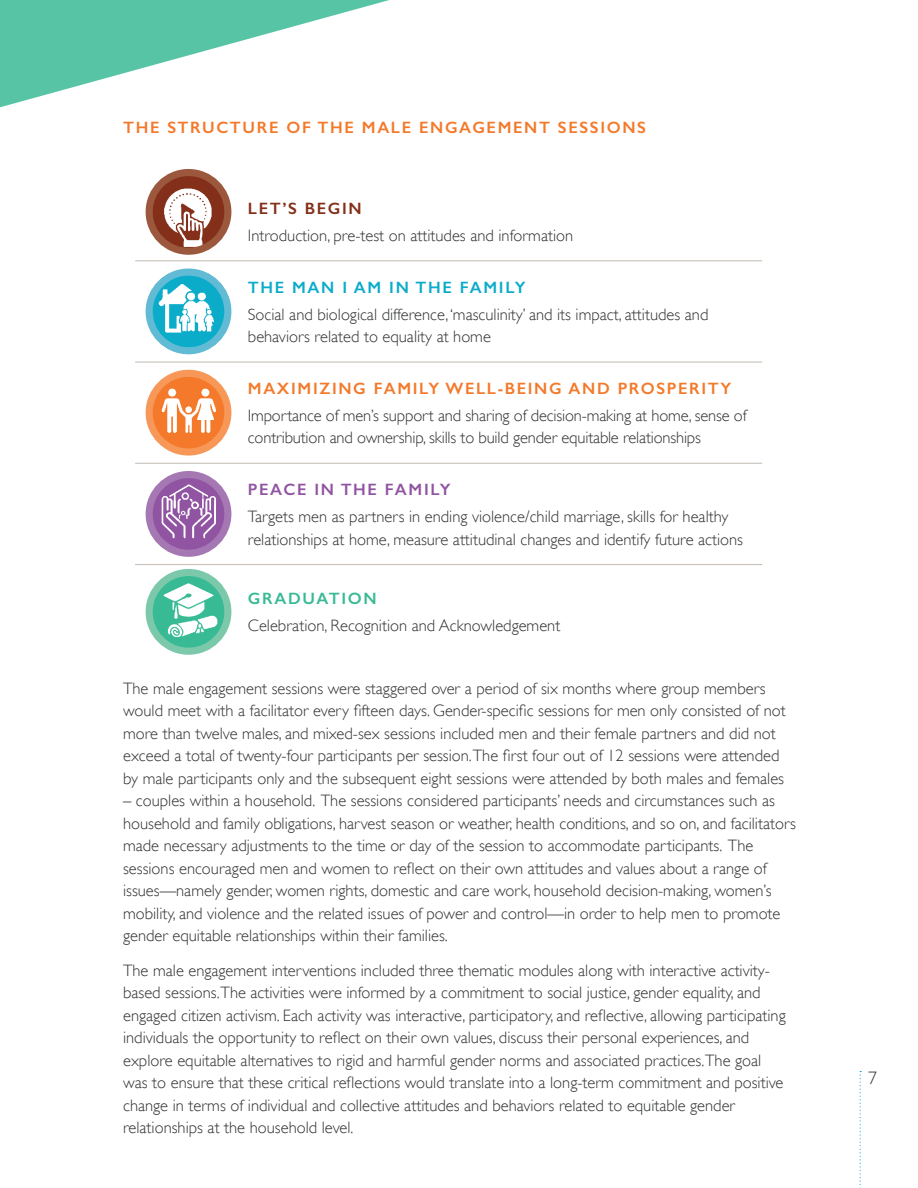
<style>
.page{position:relative;width:918px;height:1188px;background:#fff}
.page>*{position:absolute;margin:0;border:0;box-sizing:border-box;transform-origin:0 0}
.t1{font:300 18px "Gill Sans";color:#313232}
.t2{font:300 16.5px/22.5px "Gill Sans";color:#313232}
.t3{font:600 16.5px "Gill Sans";letter-spacing:.1em;color:#f4792a}
.t4{font:600 16.5px "Gill Sans";letter-spacing:.1em;color:#0babca}
.t5{font:600 16.5px "Gill Sans";letter-spacing:.1em;color:#9054a2}
.t6{font:600 16.5px "Gill Sans";letter-spacing:.1em;color:#832f19}
.t7{font:600 16.5px "Gill Sans";letter-spacing:.1em;color:#38ba94}
</style>
<div class="page">
<hr style="left:242px;top:260px;width:520px;height:1px;background:#c8c2ba">
<hr style="left:242px;top:361px;width:520px;height:2px;background:#c8c2ba">
<hr style="left:135px;top:463px;width:107px;height:1px;background:#c8c2ba">
<hr style="left:242px;top:463px;width:520px;height:1px;background:#c8c2ba">
<hr style="left:135px;top:564px;width:107px;height:1px;background:#c8c2ba">
<hr style="left:242px;top:564px;width:520px;height:1px;background:#c8c2ba">
<svg style="left:149px;top:373px;width:79px;height:79px"></svg>
<img style="left:156px;top:373px;width:65px;height:79px">
<div style="left:146px;top:370px;width:85px;height:86px;border:7px solid #f79858;border-radius:50%"></div>
<svg style="left:149px;top:475px;width:79px;height:78px"></svg>
<img style="left:156px;top:475px;width:65px;height:78px">
<div style="left:146px;top:471px;width:85px;height:86px;border:7px solid #a578b4;border-radius:50%"></div>
<svg style="left:149px;top:573px;width:79px;height:78px"></svg>
<img style="left:155px;top:573px;width:65px;height:78px">
<div style="left:146px;top:569px;width:85px;height:86px;border:7px solid #7bc8ab;border-radius:50%"></div>
<svg style="left:0;top:0;width:438px;height:363px"></svg>
<svg style="left:860px;top:1071px;width:1px;height:117px"></svg>
<h3 class="t3" style="left:123px;top:118px;width:524px">THE STRUCTURE OF THE MALE ENGAGEMENT SESSIONS</h3>
<h3 class="t6" style="left:248px;top:198px;width:115px">LET’S BEGIN</h3>
<p class="t2" style="left:248px;top:224px;width:327px">Introduction, pre-test on attitudes and information</p>
<h3 class="t4" style="left:248px;top:277px;width:279px">THE MAN I AM IN THE FAMILY</h3>
<p class="t2" style="left:248px;top:303px;width:462px">Social and biological difference, ‘masculinity’ and its impact, attitudes and behaviors related to equality at home</p>
<h3 class="t3" style="left:248px;top:378px;width:485px">MAXIMIZING FAMILY WELL-BEING AND PROSPERITY</h3>
<p class="t2" style="left:248px;top:404px;width:500px">Importance of men’s support and sharing of decision-making at home, sense of contribution and ownership, skills to build gender equitable relationships</p>
<h3 class="t5" style="left:248px;top:480px;width:204px">PEACE IN THE FAMILY</h3>
<p class="t2" style="left:248px;top:505px;width:497px">Targets men as partners in ending violence/child marriage, skills for healthy relationships at home, measure attitudinal changes and identify future actions</p>
<h3 class="t7" style="left:248px;top:589px;width:130px">GRADUATION</h3>
<p class="t2" style="left:248px;top:615px;width:314px">Celebration, Recognition and Acknowledgement</p>
<p class="t2" style="left:123px;top:677px;width:664px">The male engagement sessions were staggered over a period of six months where group members would meet with a facilitator every fifteen days. Gender-specific sessions for men only consisted of not more than twelve males, and mixed-sex sessions included men and their female partners and did not exceed a total of twenty-four participants per session.The first four out of 12 sessions were attended by male participants only and the subsequent eight sessions were attended by both males and females</p>
<p class="t2" style="left:123px;top:789px;width:674px">– couples within a household. The sessions considered participants’ needs and circumstances such as household and family obligations, harvest season or weather, health conditions, and so on, and facilitators made necessary adjustments to the time or day of the session to accommodate participants. The sessions encouraged men and women to reflect on their own attitudes and values about a range of issues—namely gender, women rights, domestic and care work, household decision-making, women’s mobility, and violence and the related issues of power and control—in order to help men to promote gender equitable relationships within their families.</p>
<p class="t2" style="left:123px;top:959px;width:664px">The male engagement interventions included three thematic modules along with interactive activity&shy;based sessions.The activities were informed by a commitment to social justice, gender equality, and engaged citizen activism. Each activity was interactive, participatory, and reflective, allowing participating individuals the opportunity to reflect on their own values, discuss their personal experiences, and explore equitable alternatives to rigid and harmful gender norms and associated practices.The goal was to ensure that these critical reflections would translate into a long-term commitment and positive change in terms of individual and collective attitudes and behaviors related to equitable gender relationships at the household level.</p>
<p class="t1" style="left:868px;top:1067px;width:10px">7</p>
</div>
